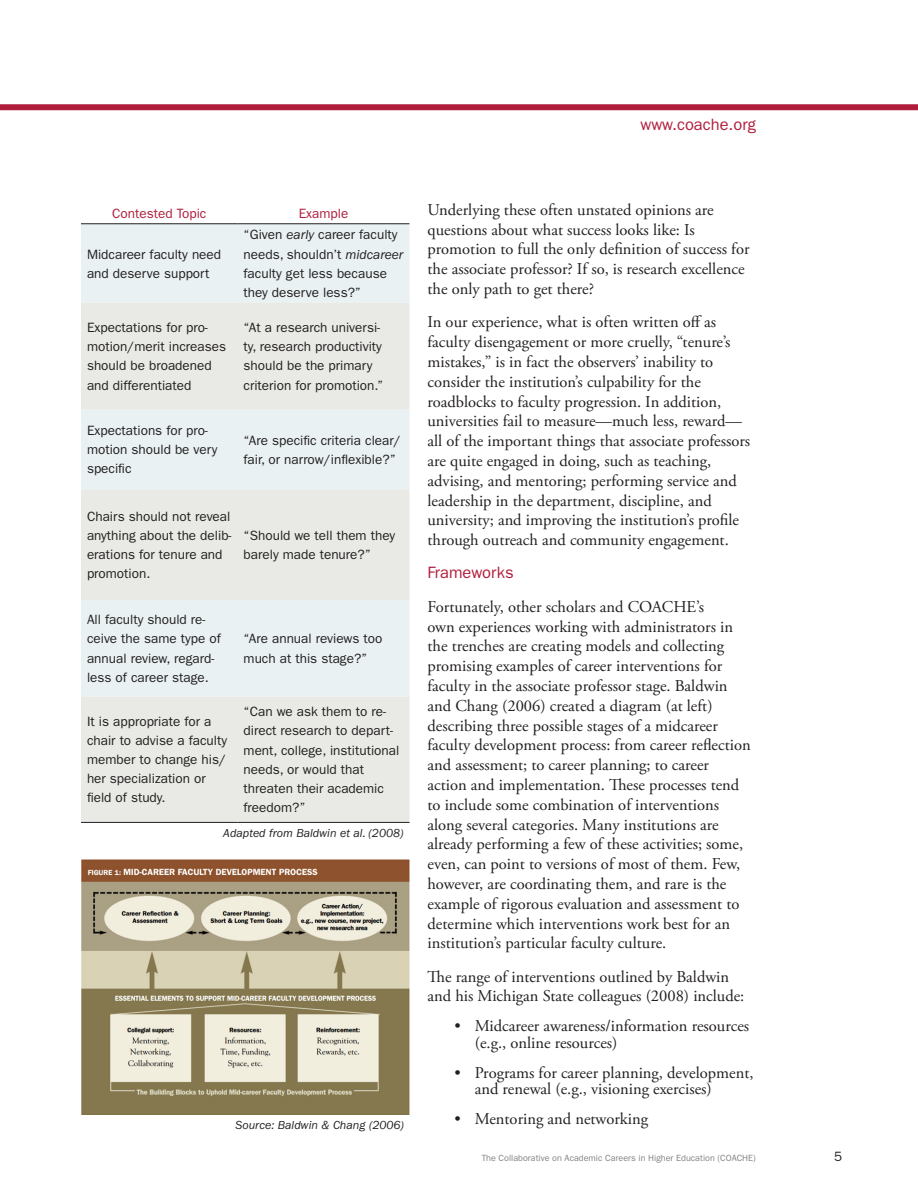
<style>
.page{position:relative;width:918px;height:1188px;background:#fff}
.page>*{position:absolute;margin:0;border:0;box-sizing:border-box;transform-origin:0 0}
.t1{font:16.5px/19.8px "Adobe Garamond Pro";color:#231f20}
.t2{font:16.5px "ITC Franklin Gothic Std";color:#b01d3c}
.t3{font:13.5px/19.2px "ITC Franklin Gothic Std";color:#231f20}
.t4{font:13.5px "ITC Franklin Gothic Std";color:#b01d3c}
.t5{font:italic 12px "ITC Franklin Gothic Std";color:#231f20}
.t6{font:9px "ITC Franklin Gothic Std";color:#808285}
.s1{font-style:italic}
</style>
<div class="page">
<div style="left:0;top:104px;width:918px;height:6px;background:#b01d3c"></div>
<div style="left:81px;top:224px;width:329px;height:79px;background:#e9f1f3"></div>
<svg style="left:81px;top:303px;width:329px;height:519px;background:#e8ecea"></svg>
<hr style="left:81px;top:822px;width:157px;height:1px;background:#231f20">
<hr style="left:238px;top:822px;width:171px;height:1px;background:#231f20">
<hr style="left:81px;top:223px;width:157px;height:1px;background:#231f20">
<hr style="left:238px;top:223px;width:171px;height:1px;background:#231f20">
<img style="left:81px;top:860px;width:328px;height:255px">
<p class="t2" style="left:641px;top:115px;width:117px">www.coache.org</p>
<p class="t4" style="left:112px;top:205px;width:96px">Contested Topic</p>
<p class="t4" style="left:299px;top:205px;width:51px">Example</p>
<p class="t3" style="left:87px;top:244px;width:136px">Midcareer faculty need and deserve support</p>
<p class="t3" style="left:244px;top:225px;width:161px">“Given <span class="s1">early</span> career faculty needs, shouldn’t <span class="s1">midcareer </span>faculty get less because they deserve less?”</p>
<p class="t3" style="left:87px;top:318px;width:141px">Expectations for pro&shy;motion/merit increases should be broadened and differentiated</p>
<p class="t3" style="left:244px;top:318px;width:141px">“At a research universi&shy;ty, research productivity should be the primary criterion for promotion.”</p>
<p class="t3" style="left:87px;top:421px;width:132px">Expectations for pro&shy;motion should be very specific</p>
<p class="t3" style="left:244px;top:431px;width:159px">“Are specific criteria clear/ fair, or narrow/inflexible?”</p>
<p class="t3" style="left:87px;top:507px;width:146px">Chairs should not reveal anything about the delib&shy;erations for tenure and promotion.</p>
<p class="t3" style="left:244px;top:526px;width:153px">“Should we tell them they barely made tenure?”</p>
<p class="t3" style="left:87px;top:610px;width:135px">All faculty should re&shy;ceive the same type of annual review, regard&shy;less of career stage.</p>
<p class="t3" style="left:244px;top:629px;width:140px">“Are annual reviews too much at this stage?”</p>
<p class="t3" style="left:87px;top:712px;width:142px">It is appropriate for a chair to advise a faculty member to change his/ her specialization or field of study.</p>
<p class="t3" style="left:244px;top:702px;width:157px">“Can we ask them to re&shy;direct research to depart&shy;ment, college, institutional needs, or would that threaten their academic freedom?”</p>
<p class="t5" style="left:223px;top:826px;width:182px">Adapted from Baldwin et al. (2008)</p>
<p class="t5" style="left:236px;top:1118px;width:170px">Source: Baldwin &amp; Chang (2006)</p>
<p class="t1" style="left:428px;top:200px;width:323px">Underlying these often unstated opinions are questions about what success looks like: Is promotion to full the only definition of success for the associate professor? If so, is research excellence the only path to get there?</p>
<p class="t1" style="left:428px;top:313px;width:324px">In our experience, what is often written off as faculty disengagement or more cruelly, “tenure’s mistakes,” is in fact the observers’ inability to consider the institution’s culpability for the roadblocks to faculty progression. In addition, universities fail to measure—much less, reward— all of the important things that associate professors are quite engaged in doing, such as teaching, advising, and mentoring; performing service and leadership in the department, discipline, and university; and improving the institution’s profile through outreach and community engagement.</p>
<p class="t2" style="left:428px;top:563px;width:88px">Frameworks</p>
<p class="t1" style="left:428px;top:597px;width:325px">Fortunately, other scholars and COACHE’s<br>own experiences working with administrators in the trenches are creating models and collecting promising examples of career interventions for faculty in the associate professor stage. Baldwin and Chang (2006) created a diagram (at left) describing three possible stages of a midcareer faculty development process: from career reflection and assessment; to career planning; to career action and implementation. These processes tend to include some combination of interventions along several categories. Many institutions are already performing a few of these activities; some, even, can point to versions of most of them. Few, however, are coordinating them, and rare is the example of rigorous evaluation and assessment to determine which interventions work best for an institution’s particular faculty culture.</p>
<p class="t1" style="left:428px;top:967px;width:318px">The range of interventions outlined by Baldwin and his Michigan State colleagues (2008) include:</p>
<p class="t1" style="left:475px;top:1019px;width:276px;line-height:16.5px;text-indent:-20px">• Midcareer awareness/information resources (e.g., online resources)</p>
<p class="t1" style="left:475px;top:1065px;width:280px;line-height:16.5px;text-indent:-20px">• Programs for career planning, development, and renewal (e.g., visioning exercises)</p>
<p class="t1" style="left:454px;top:1110px;width:195px">• Mentoring and networking</p>
<p class="t6" style="left:482px;top:1152px;width:276px">The Collaborative on Academic Careers in Higher Education (COACHE)</p>
<p class="t3" style="left:834px;top:1147px;width:10px">5</p>
</div>
